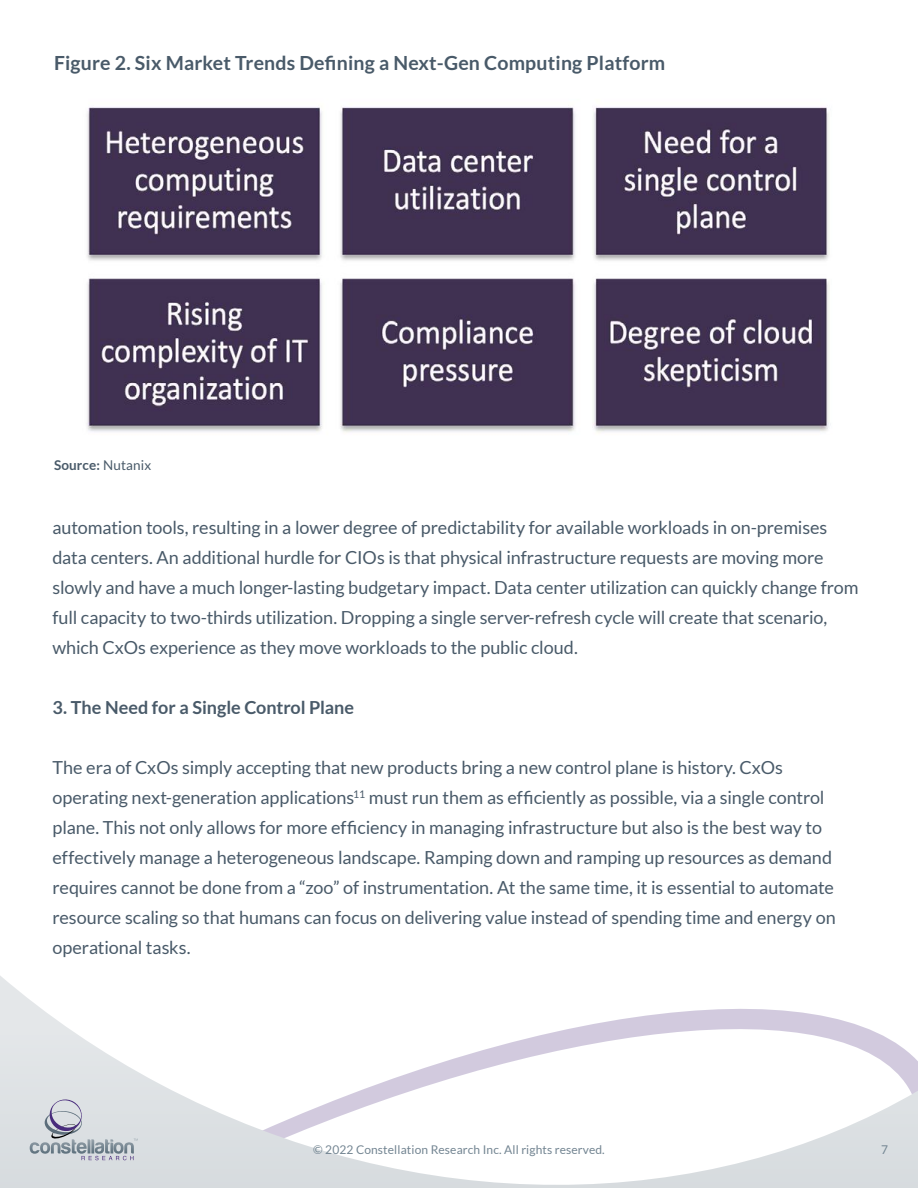
<style>
.page{position:relative;width:918px;height:1188px;background:#fff}
.page>*{position:absolute;margin:0;border:0;box-sizing:border-box;transform-origin:0 0}
.t1{font:700 19.5px "Lato";letter-spacing:.01em;color:#495a69}
.t2{font:18px/30px "Lato";letter-spacing:-.005em;color:#495a69}
.t3{font:700 18px "Lato";letter-spacing:-.005em;color:#495a69}
.t4{font:700 13.5px "Lato";letter-spacing:.01em;color:#495a69}
.t5{font:12px "Lato";letter-spacing:.01em;color:#738592}
.s1{font-weight:400}
</style>
<div class="page">
<svg style="left:0;top:976px;width:918px;height:212px"></svg>
<svg style="left:30px;top:1099px;width:108px;height:61px"></svg>
<img style="left:87px;top:107px;width:743px;height:326px">
<p class="t1" style="left:54px;top:51px;width:613px">Figure 2. Six Market Trends Defining a Next-Gen Computing Platform</p>
<p class="t4" style="left:54px;top:457px;width:99px">Source: <span class="s1">Nutanix</span></p>
<p class="t2" style="left:52px;top:512px;width:808px">automation tools, resulting in a lower degree of predictability for available workloads in on-premises data centers. An additional hurdle for CIOs is that physical infrastructure requests are moving more slowly and have a much longer-lasting budgetary impact. Data center utilization can quickly change from full capacity to two-thirds utilization. Dropping a single server-refresh cycle will create that scenario, which CxOs experience as they move workloads to the public cloud.</p>
<p class="t3" style="left:52px;top:697px;width:303px">3. The Need for a Single Control Plane</p>
<p class="t2" style="left:52px;top:752px;width:785px">The era of CxOs simply accepting that new products bring a new control plane is history. CxOs operating next-generation applications<sup>11</sup> must run them as efficiently as possible, via a single control plane. This not only allows for more efficiency in managing infrastructure but also is the best way to effectively manage a heterogeneous landscape. Ramping down and ramping up resources as demand requires cannot be done from a “zoo” of instrumentation. At the same time, it is essential to automate resource scaling so that humans can focus on delivering value instead of spending time and energy on operational tasks.</p>
<p class="t5" style="left:313px;top:1142px;width:292px">© 2022 Constellation Research Inc. All rights reserved.</p>
<p class="t5" style="left:881px;top:1143px;width:8px">7</p>
</div>
